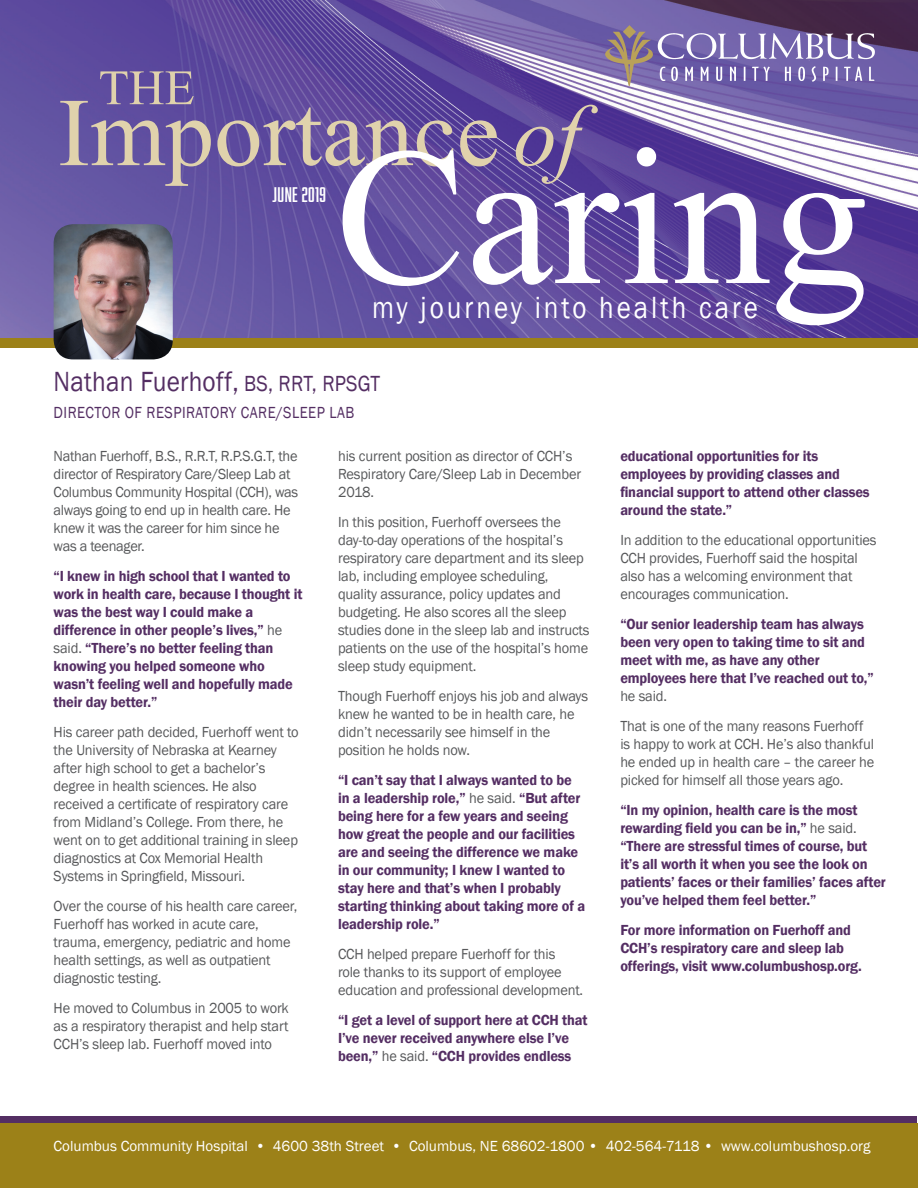
<style>
.page{position:relative;width:918px;height:1188px;background:#fff}
.page>*{position:absolute;margin:0;border:0;box-sizing:border-box;transform-origin:0 0}
.t1{font:31.5px "Franklin Gothic";letter-spacing:.11em;color:#fff;scale:.86 1}
.t2{font:28.5px "Franklin Gothic";letter-spacing:.01em;color:#542e63;scale:.89 1}
.t3{font:19.5px "Abolition Round";letter-spacing:.02em;color:#fff}
.t4{font:16.5px "Franklin Gothic";letter-spacing:.03em;color:#542e63;scale:.89 1}
.t5{font:15px/18px "Franklin Gothic";letter-spacing:-.01em;color:#57585a;scale:.96 1}
.t6{font:600 15px/18px "Franklin Gothic";letter-spacing:-.01em;color:#542e63;scale:.96 1}
.t7{font:15px "Franklin Gothic";color:#fff}
.s1{font-size:22.5px}
.s2{font-weight:400;color:#57585a}
</style>
<div class="page">
<svg style="left:1px;top:1117px;width:916px;height:7px;background:#5e3958"></svg>
<div style="left:0;top:338px;width:918px;height:10px;background:#9c8118"></div>
<img style="left:0;top:0;width:918px;height:338px">
<img style="left:656px;top:27px;width:218px;height:59px">
<img style="left:605px;top:26px;width:47px;height:59px">
<div style="left:0;top:1124px;width:918px;height:64px;background:#9c8118"></div>
<svg style="left:60px;top:101px;width:538px;height:85px;background:#7866a1"></svg>
<svg style="left:100px;top:71px;width:94px;height:33px;background:#8171a1"></svg>
<svg style="left:343px;top:147px;width:522px;height:178px"></svg>
<img style="left:54px;top:224px;width:119px;height:135px">
<p class="t3" style="left:273px;top:183px;width:55px">JUNE 2019</p>
<p class="t1" style="left:372px;top:288px;width:450px">my journey into health care</p>
<p class="t2" style="left:54px;top:363px;width:368px">Nathan Fuerhoff, <span class="s1">BS, RRT, RPSGT</span></p>
<p class="t4" style="left:54px;top:403px;width:339px">DIRECTOR OF RESPIRATORY CARE/SLEEP LAB</p>
<p class="t5" style="left:338px;top:447px;width:255px">his current position as director of CCH’s<br>Respiratory Care/Sleep Lab in December<br>2018.</p>
<p class="t5" style="left:338px;top:513px;width:264px">In this position, Fuerhoff oversees the day-to-day operations of the hospital’s respiratory care department and its sleep lab, including employee scheduling, quality assurance, policy updates and budgeting. He also scores all the sleep studies done in the sleep lab and instructs patients on the use of the hospital’s home sleep study equipment.</p>
<p class="t5" style="left:338px;top:687px;width:262px">Though Fuerhoff enjoys his job and always knew he wanted to be in health care, he didn’t necessarily see himself in the position he holds now.</p>
<p class="t6" style="left:338px;top:771px;width:259px">“I can’t say that I always wanted to be in a leadership role,” <span class="s2">he said.</span> “But after being here for a few years and seeing how great the people and our facilities are and seeing the difference we make in our community; I knew I wanted to stay here and that’s when I probably starting thinking about taking more of a leadership role.”</p>
<p class="t5" style="left:338px;top:945px;width:257px">CCH helped prepare Fuerhoff for this<br>role thanks to its support of employee education and professional development.</p>
<p class="t6" style="left:338px;top:1011px;width:261px">“I get a level of support here at CCH that<br>I’ve never received anywhere else I’ve been,” <span class="s2">he said.</span> “CCH provides endless</p>
<p class="t5" style="left:54px;top:447px;width:256px">Nathan Fuerhoff, B.S., R.R.T, R.P.S.G.T, the director of Respiratory Care/Sleep Lab at Columbus Community Hospital (CCH), was always going to end up in health care. He knew it was the career for him since he was a teenager.</p>
<p class="t6" style="left:54px;top:567px;width:261px">“I knew in high school that I wanted to work in health care, because I thought it was the best way I could make a difference in other people’s lives,” <span class="s2">he said.</span> “There’s no better feeling than knowing you helped someone who wasn’t feeling well and hopefully made their day better.”</p>
<p class="t5" style="left:54px;top:723px;width:257px">His career path decided, Fuerhoff went to the University of Nebraska at Kearney after high school to get a bachelor’s degree in health sciences. He also received a certificate of respiratory care from Midland’s College. From there, he went on to get additional training in sleep diagnostics at Cox Memorial Health Systems in Springfield, Missouri.</p>
<p class="t5" style="left:54px;top:897px;width:255px">Over the course of his health care career, Fuerhoff has worked in acute care, trauma, emergency, pediatric and home health settings, as well as outpatient diagnostic testing.</p>
<p class="t5" style="left:54px;top:999px;width:247px;text-align:justify">He moved to Columbus in 2005 to work as a respiratory therapist and help start CCH’s sleep lab. Fuerhoff moved into</p>
<p class="t6" style="left:620px;top:447px;width:261px">educational opportunities for its employees by providing classes and financial support to attend other classes around the state.”</p>
<p class="t5" style="left:620px;top:531px;width:268px">In addition to the educational opportunities CCH provides, Fuerhoff said the hospital also has a welcoming environment that encourages communication.</p>
<p class="t6" style="left:620px;top:615px;width:265px">“Our senior leadership team has always been very open to taking time to sit and meet with me, as have any other employees here that I’ve reached out to,” <span class="s2">he said.</span></p>
<p class="t5" style="left:620px;top:717px;width:266px">That is one of the many reasons Fuerhoff is happy to work at CCH. He’s also thankful he ended up in health care – the career he picked for himself all those years ago.</p>
<p class="t6" style="left:620px;top:801px;width:278px">“In my opinion, health care is the most rewarding field you can be in,” <span class="s2">he said. </span>“There are stressful times of course, but it’s all worth it when you see the look on patients’ faces or their families’ faces after you’ve helped them feel better.”</p>
<p class="t6" style="left:620px;top:921px;width:253px">For more information on Fuerhoff and<br>CCH’s respiratory care and sleep lab offerings, visit www.columbushosp.org.</p>
<p class="t7" style="left:54px;top:1136px;width:818px">Columbus Community Hospital • 4600 38th Street • Columbus, NE 68602-1800 • 402-564-7118 • www.columbushosp.org</p>
</div>
